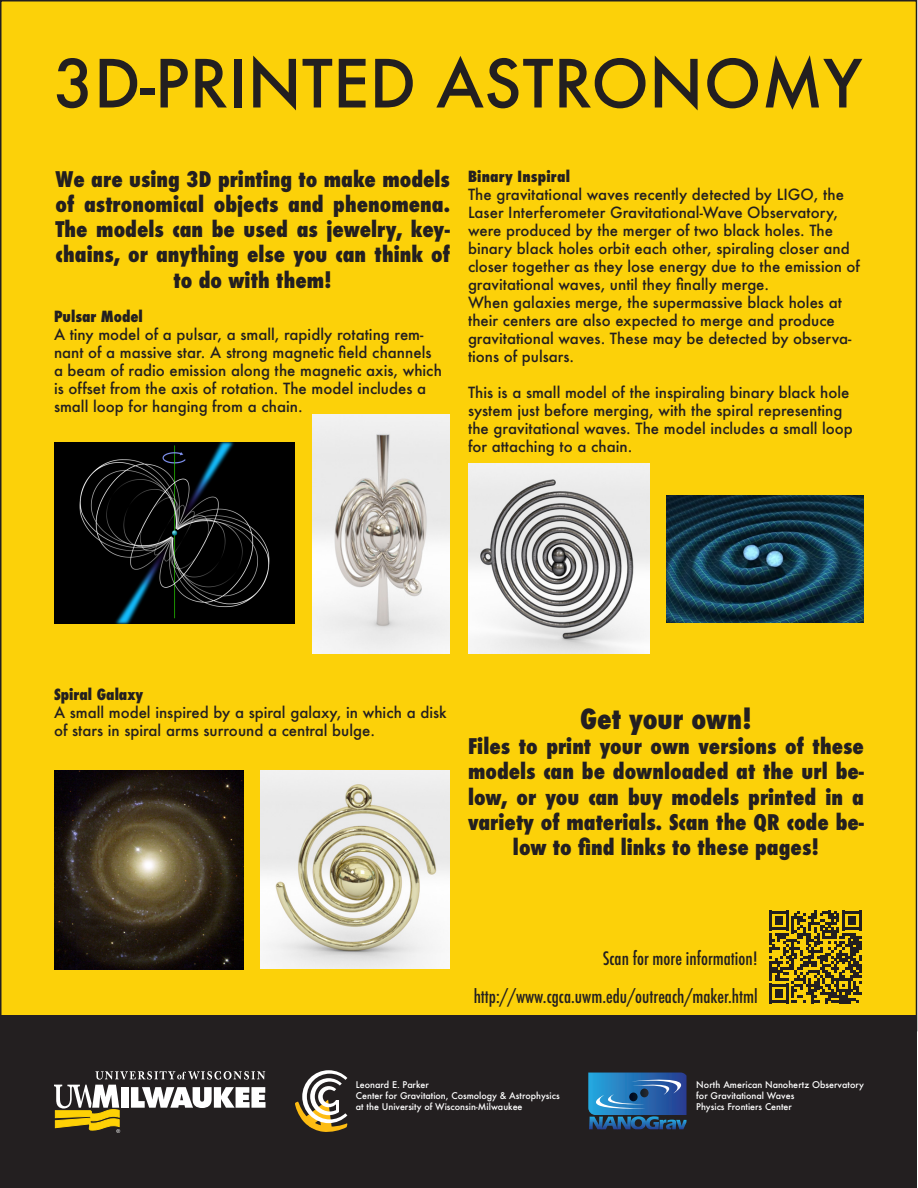
<style>
.page{position:relative;width:918px;height:1188px;background:#fff}
.page>*{position:absolute;margin:0;border:0;box-sizing:border-box;transform-origin:0 0}
.t1{font:500 64.5px "Futura";color:#231f20}
.t2{font:800 condensed 27px "Futura";color:#231f20}
.t3{font:800 condensed 21px/25.2px "Futura";color:#231f20;text-align:center}
.t4{font:500 condensed 18px "Futura";color:#231f20}
.t5{font:500 15px/18px "Futura";color:#231f20}
.t6{font:800 condensed 15px "Futura";color:#231f20}
.t7{font:500 9px/10.8px "Futura";color:#fff}
</style>
<div class="page">
<div style="left:1px;top:1px;width:915px;height:1030px;background:#fcd109"></div>
<div style="left:1px;top:1015px;width:916px;height:172px;background:#231f20"></div>
<svg style="left:54px;top:1071px;width:212px;height:62px"></svg>
<svg style="left:295px;top:1070px;width:53px;height:62px"></svg>
<svg style="left:588px;top:1073px;width:99px;height:56px;background:#2e6ca4"></svg>
<img style="left:313px;top:414px;width:137px;height:240px">
<svg style="left:769px;top:911px;width:93px;height:92px"></svg>
<img style="left:468px;top:464px;width:182px;height:190px">
<img style="left:260px;top:771px;width:189px;height:198px">
<img style="left:54px;top:442px;width:241px;height:182px">
<img style="left:55px;top:770px;width:189px;height:199px">
<img style="left:666px;top:495px;width:198px;height:128px">
<p class="t1" style="left:54px;top:39px;width:810px">3D-PRINTED ASTRONOMY</p>
<p class="t3" style="left:56px;top:167px;width:396px">We are using 3D printing to make models of astronomical objects and phenomena.<br>The models can be used as jewelry, key&shy;chains, or anything else you can think of to do with them!</p>
<p class="t6" style="left:54px;top:306px;width:90px">Pulsar Model</p>
<p class="t5" style="left:54px;top:325px;width:390px">A tiny model of a pulsar, a small, rapidly rotating rem&shy;nant of a massive star. A strong magnetic field channels a beam of radio emission along the magnetic axis, which is offset from the axis of rotation. The model includes a small loop for hanging from a chain.</p>
<p class="t6" style="left:468px;top:166px;width:104px">Binary Inspiral</p>
<p class="t5" style="left:468px;top:185px;width:394px">The gravitational waves recently detected by LIGO, the Laser Interferometer Gravitational-Wave Observatory, were produced by the merger of two black holes. The binary black holes orbit each other, spiraling closer and closer together as they lose energy due to the emission of gravitational waves, until they finally merge.</p>
<p class="t5" style="left:468px;top:293px;width:385px">When galaxies merge, the supermassive black holes at their centers are also expected to merge and produce gravitational waves. These may be detected by observa&shy;tions of pulsars.</p>
<p class="t5" style="left:468px;top:383px;width:386px">This is a small model of the inspiraling binary black hole system just before merging, with the spiral representing the gravitational waves. The model includes a small loop for attaching to a chain.</p>
<p class="t6" style="left:54px;top:684px;width:91px">Spiral Galaxy</p>
<p class="t5" style="left:54px;top:703px;width:394px">A small model inspired by a spiral galaxy, in which a disk of stars in spiral arms surround a central bulge.</p>
<p class="t2" style="left:580px;top:701px;width:173px">Get your own!</p>
<p class="t3" style="left:468px;top:734px;width:398px">Files to print your own versions of these models can be downloaded at the url be&shy;low, or you can buy models printed in a variety of materials. Scan the QR code be&shy;low to find links to these pages!</p>
<p class="t4" style="left:603px;top:947px;width:157px">Scan for more information!</p>
<p class="t4" style="left:474px;top:985px;width:286px">http://www.cgca.uwm.edu/outreach/maker.html</p>
<p class="t7" style="left:356px;top:1079px;width:205px">Leonard E. Parker<br>Center for Gravitation, Cosmology &amp; Astrophysics at the University of Wisconsin-Milwaukee</p>
<p class="t7" style="left:696px;top:1079px;width:169px">North American Nanohertz Observatory for Gravitational Waves<br>Physics Frontiers Center</p>
</div>
